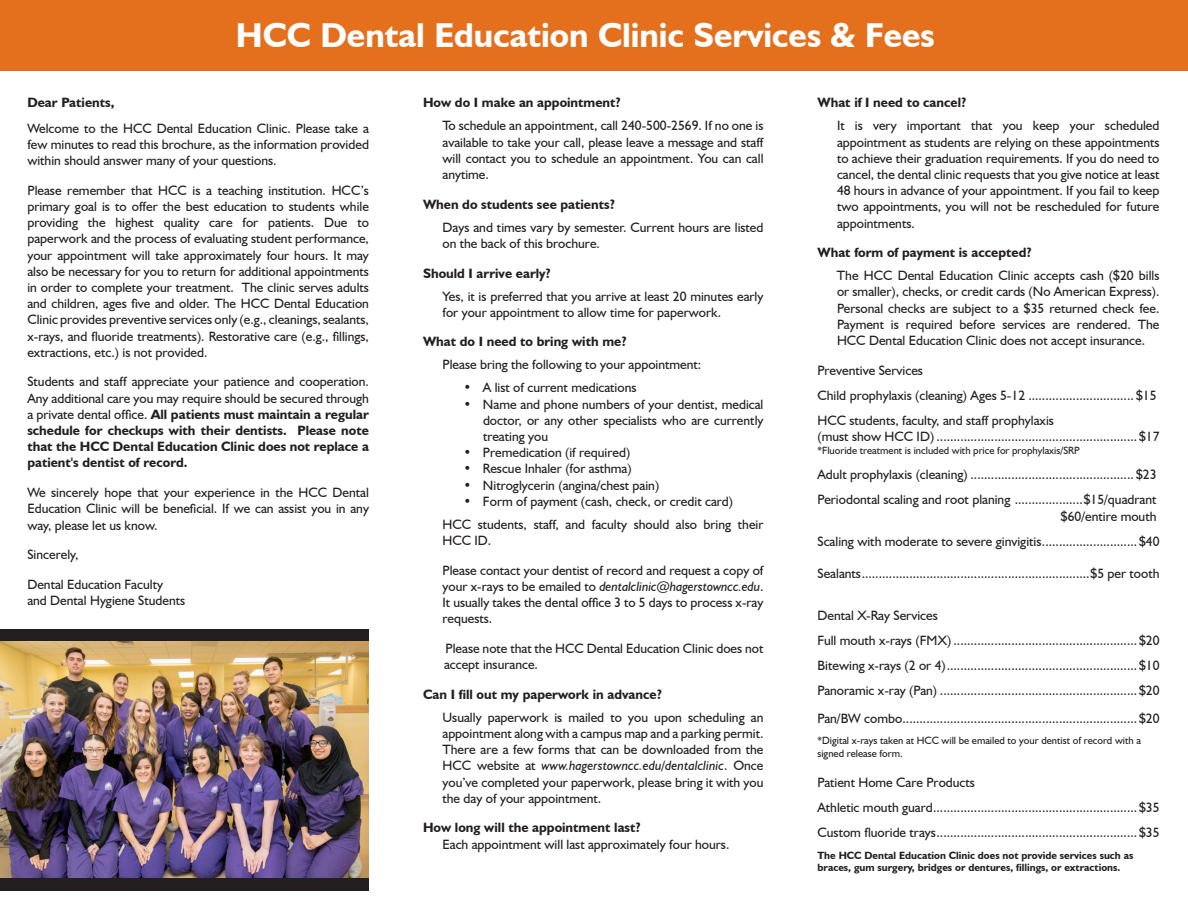
<style>
.page{position:relative;width:1188px;height:918px;background:#fff}
.page>*{position:absolute;margin:0;border:0;box-sizing:border-box;transform-origin:0 0}
.Body_11{font:700 34.5px "Humanist 521 BT";color:#fff}
.Bullet_level_1{font:13.5px/16.2px "Humanist 521 BT";color:#231f20;text-align:justify}
.Body_11-2{font:13.5px "Humanist 521 BT";color:#231f20}
.Bullet_level_1-2{font:700 13.5px/16.2px "Humanist 521 BT";color:#231f20;text-align:justify}
.Body_11-3{font:700 13.5px "Humanist 521 BT";color:#231f20}
.Body_11-4{font:10.5px/12.6px "Humanist 521 BT";color:#231f20}
.Body_11-5{font:700 10.5px/12.6px "Humanist 521 BT";color:#231f20}
.s1{font-weight:400}
.s2{font-style:italic}
</style>
<div class="page">
<div style="left:0;top:0;width:1188px;height:70px;background:#e4701e"></div>
<div style="left:0;top:629px;width:369px;height:262px;background:#231f20"></div>
<img style="left:0;top:642px;width:369px;height:235px">
<p class="Body_11" style="left:236px;top:14px;width:701px">HCC Dental Education Clinic Services &amp; Fees</p>
<p class="Body_11-3" style="left:27px;top:94px;width:89px">Dear Patients,</p>
<p class="Bullet_level_1" style="left:27px;top:120px;width:343px">Welcome to the HCC Dental Education Clinic. Please take a few minutes to read this brochure, as the information provided within should answer many of your questions.</p>
<p class="Bullet_level_1" style="left:27px;top:182px;width:343px">Please remember that HCC is a teaching institution. HCC’s primary goal is to offer the best education to students while providing the highest quality care for patients. Due to paperwork and the process of evaluating student performance, your appointment will take approximately four hours. It may also be necessary for you to return for additional appointments in order to complete your treatment. The clinic serves adults and children, ages five and older. The HCC Dental Education Clinic provides preventive services only (e.g., cleanings, sealants, x-rays, and fluoride treatments). Restorative care (e.g., fillings, extractions, etc.) is not provided.</p>
<p class="Bullet_level_1-2" style="left:27px;top:373px;width:343px"><span class="s1">Students and staff appreciate your patience and cooperation.<br>Any additional care you may require should be secured through a private dental office.</span> All patients must maintain a regular schedule for checkups with their dentists. Please note that the HCC Dental Education Clinic does not replace a patient's dentist of record.</p>
<p class="Bullet_level_1" style="left:27px;top:484px;width:343px">We sincerely hope that your experience in the HCC Dental Education Clinic will be beneficial. If we can assist you in any way, please let us know.</p>
<p class="Bullet_level_1" style="left:27px;top:546px;width:53px">Sincerely,</p>
<p class="Bullet_level_1" style="left:27px;top:576px;width:137px">Dental Education Faculty</p>
<p class="Bullet_level_1" style="left:27px;top:592px;width:159px">and Dental Hygiene Students</p>
<p class="Bullet_level_1-2" style="left:423px;top:94px;width:199px">How do I make an appointment?</p>
<p class="Bullet_level_1" style="left:442px;top:117px;width:323px">To schedule an appointment, call 240-500-2569. If no one is available to take your call, please leave a message and staff will contact you to schedule an appointment. You can call anytime.</p>
<p class="Bullet_level_1-2" style="left:423px;top:196px;width:194px">When do students see patients?</p>
<p class="Bullet_level_1" style="left:442px;top:219px;width:323px">Days and times vary by semester. Current hours are listed on the back of this brochure.</p>
<p class="Bullet_level_1-2" style="left:423px;top:265px;width:130px">Should I arrive early?</p>
<p class="Bullet_level_1" style="left:442px;top:288px;width:323px">Yes, it is preferred that you arrive at least 20 minutes early for your appointment to allow time for paperwork.</p>
<p class="Bullet_level_1-2" style="left:423px;top:333px;width:205px">What do I need to bring with me?</p>
<p class="Bullet_level_1" style="left:442px;top:356px;width:260px">Please bring the following to your appointment:</p>
<p class="Bullet_level_1" style="left:464px;top:379px;width:175px">• A list of current medications</p>
<p class="Bullet_level_1" style="left:483px;top:396px;width:282px;text-indent:-20px">• Name and phone numbers of your dentist, medical doctor, or any other specialists who are currently treating you</p>
<p class="Bullet_level_1" style="left:464px;top:444px;width:168px">• Premedication (if required)</p>
<p class="Bullet_level_1" style="left:464px;top:460px;width:170px">• Rescue Inhaler (for asthma)</p>
<p class="Bullet_level_1" style="left:464px;top:477px;width:197px">• Nitroglycerin (angina/chest pain)</p>
<p class="Bullet_level_1" style="left:464px;top:493px;width:271px">• Form of payment (cash, check, or credit card)</p>
<p class="Bullet_level_1" style="left:442px;top:516px;width:323px">HCC students, staff, and faculty should also bring their<br>HCC ID.</p>
<p class="Bullet_level_1" style="left:442px;top:562px;width:323px">Please contact your dentist of record and request a copy of your x-rays to be emailed to <span class="s2">dentalclinic@hagerstowncc.edu</span>.<br>It usually takes the dental office 3 to 5 days to process x-ray requests.</p>
<p class="Bullet_level_1" style="left:444px;top:640px;width:321px">Please note that the HCC Dental Education Clinic does not accept insurance.</p>
<p class="Bullet_level_1-2" style="left:423px;top:686px;width:241px">Can I fill out my paperwork in advance?</p>
<p class="Bullet_level_1" style="left:442px;top:709px;width:323px">Usually paperwork is mailed to you upon scheduling an appointment along with a campus map and a parking permit.<br>There are a few forms that can be downloaded from the HCC website at <span class="s2">www.hagerstowncc.edu/dentalclinic</span>. Once you’ve completed your paperwork, please bring it with you the day of your appointment.</p>
<p class="Bullet_level_1-2" style="left:423px;top:819px;width:219px">How long will the appointment last?</p>
<p class="Bullet_level_1" style="left:442px;top:836px;width:288px">Each appointment will last approximately four hours.</p>
<p class="Bullet_level_1-2" style="left:818px;top:94px;width:151px">What if I need to cancel?</p>
<p class="Bullet_level_1" style="left:837px;top:117px;width:324px">It is very important that you keep your scheduled appointment as students are relying on these appointments to achieve their graduation requirements. If you do need to cancel, the dental clinic requests that you give notice at least 48 hours in advance of your appointment. If you fail to keep two appointments, you will not be rescheduled for future appointments.</p>
<p class="Bullet_level_1-2" style="left:818px;top:244px;width:216px">What form of payment is accepted?</p>
<p class="Bullet_level_1" style="left:837px;top:267px;width:324px">The HCC Dental Education Clinic accepts cash ($20 bills or smaller), checks, or credit cards (No American Express).<br>Personal checks are subject to a $35 returned check fee.<br>Payment is required before services are rendered. The HCC Dental Education Clinic does not accept insurance.</p>
<p class="Body_11-2" style="left:818px;top:362px;width:107px">Preventive Services</p>
<p class="Body_11-2" style="left:818px;top:387px;width:341px">Child prophylaxis (cleaning) Ages 5-12 ............................... $15</p>
<p class="Body_11-2" style="left:818px;top:412px;width:238px">HCC students, faculty, and staff prophylaxis</p>
<p class="Body_11-2" style="left:818px;top:428px;width:344px">(must show HCC ID) ........................................................... $17</p>
<p class="Body_11-4" style="left:818px;top:444px;width:264px">*Fluoride treatment is included with price for prophylaxis/SRP</p>
<p class="Body_11-2" style="left:818px;top:466px;width:341px">Adult prophylaxis (cleaning) ................................................ $23</p>
<p class="Body_11-2" style="left:818px;top:491px;width:340px">Periodontal scaling and root planing ....................$15/quadrant</p>
<p class="Body_11-2" style="left:1061px;top:508px;width:97px">$60/entire mouth</p>
<p class="Body_11-2" style="left:818px;top:533px;width:344px">Scaling with moderate to severe ginvigitis............................ $40</p>
<p class="Body_11-2" style="left:818px;top:565px;width:344px">Sealants...................................................................$5 per tooth</p>
<p class="Body_11-2" style="left:818px;top:607px;width:122px">Dental X-Ray Services</p>
<p class="Body_11-2" style="left:818px;top:632px;width:344px">Full mouth x-rays (FMX) ...................................................... $20</p>
<p class="Body_11-2" style="left:818px;top:657px;width:344px">Bitewing x-rays (2 or 4)........................................................ $10</p>
<p class="Body_11-2" style="left:818px;top:682px;width:344px">Panoramic x-ray (Pan) .......................................................... $20</p>
<p class="Body_11-2" style="left:818px;top:710px;width:344px">Pan/BW combo..................................................................... $20</p>
<p class="Body_11-4" style="left:818px;top:734px;width:325px">*Digital x-rays taken at HCC will be emailed to your dentist of record with a signed release form.</p>
<p class="Body_11-2" style="left:818px;top:774px;width:159px">Patient Home Care Products</p>
<p class="Body_11-2" style="left:818px;top:799px;width:344px">Athletic mouth guard............................................................ $35</p>
<p class="Body_11-2" style="left:818px;top:824px;width:344px">Custom fluoride trays........................................................... $35</p>
<p class="Body_11-5" style="left:818px;top:848px;width:317px">The HCC Dental Education Clinic does not provide services such as braces, gum surgery, bridges or dentures, fillings, or extractions.</p>
</div>
